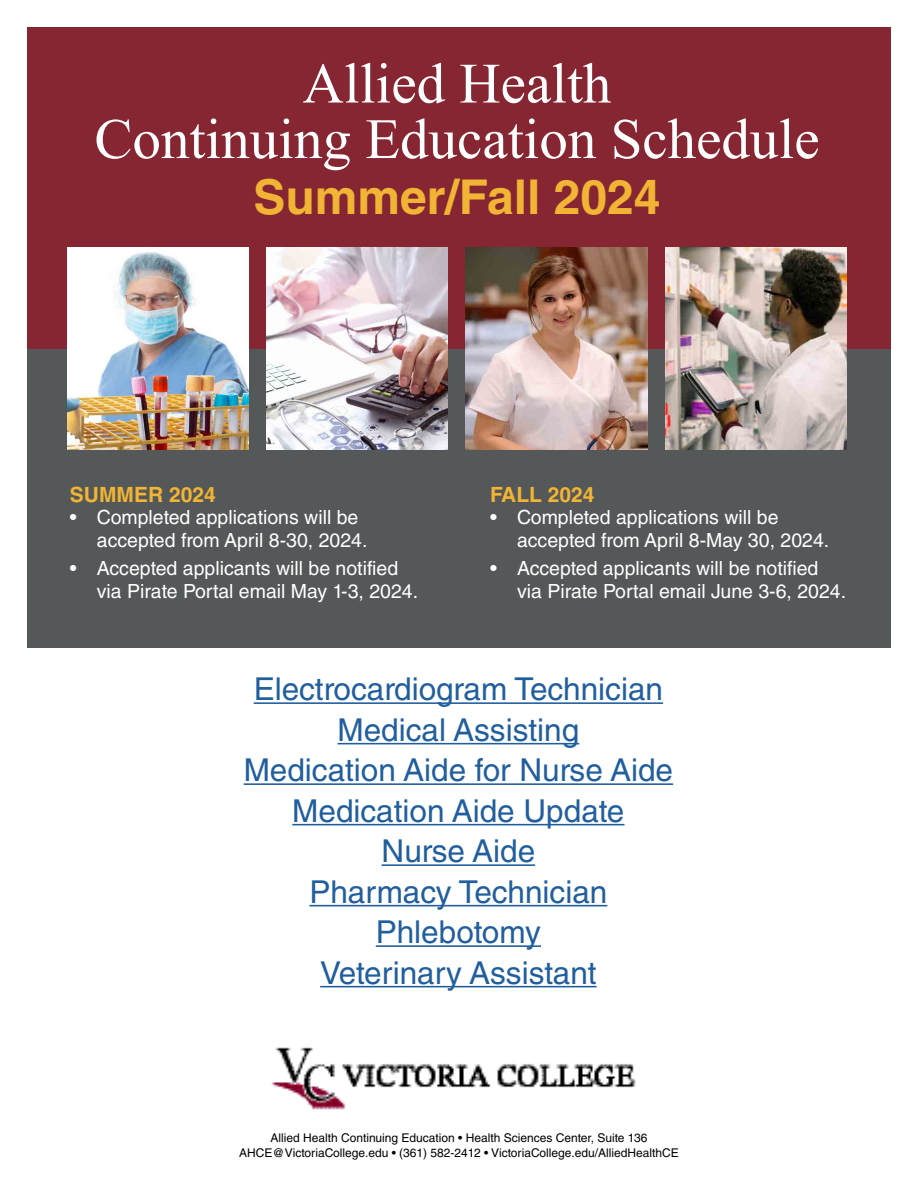
<style>
.page{position:relative;width:918px;height:1188px;background:#fff}
.page>*{position:absolute;margin:0;border:0;box-sizing:border-box;transform-origin:0 0}
.t1{font:57px/55.5px "Times New Roman";color:#fff;text-align:center}
.t2{font:700 48px "Helvetica LT Std";color:#f1b434}
.t3{font:31.5px/40.5px "Helvetica LT Std";color:#215e9e;text-align:center}
.t4{font:700 21px "Helvetica LT Std";color:#f1b434}
.t5{font:19.5px/22.5px "Helvetica LT Std";color:#fff}
.t6{font:12px/15px "Helvetica LT Std";color:#000;text-align:center}
</style>
<div class="page">
<div style="left:27px;top:348px;width:864px;height:300px;background:#545859"></div>
<div style="left:27px;top:27px;width:864px;height:321px;background:#862633"></div>
<hr style="left:254px;top:702px;width:409px;height:2px;background:#215e9e">
<hr style="left:338px;top:743px;width:241px;height:1px;background:#215e9e">
<hr style="left:244px;top:783px;width:429px;height:2px;background:#215e9e">
<hr style="left:292px;top:824px;width:332px;height:1px;background:#215e9e">
<hr style="left:382px;top:864px;width:153px;height:2px;background:#215e9e">
<hr style="left:309px;top:905px;width:298px;height:1px;background:#215e9e">
<hr style="left:376px;top:945px;width:165px;height:2px;background:#215e9e">
<hr style="left:320px;top:986px;width:277px;height:1px;background:#215e9e">
<img style="left:271px;top:1047px;width:365px;height:63px">
<img style="left:67px;top:247px;width:182px;height:202px">
<img style="left:267px;top:247px;width:181px;height:202px">
<img style="left:466px;top:247px;width:181px;height:202px">
<img style="left:665px;top:247px;width:182px;height:202px">
<h1 class="t1" style="left:94px;top:54px;width:727px">Allied Health<br>Continuing Education Schedule</h1>
<h2 class="t2" style="left:253px;top:167px;width:409px">Summer/Fall 2024</h2>
<p class="t4" style="left:70px;top:482px;width:147px">SUMMER 2024</p>
<p class="t5" style="left:97px;top:506px;width:272px;text-indent:-27px">• Completed applications will be accepted from April 8-30, 2024.</p>
<p class="t5" style="left:97px;top:557px;width:323px;text-indent:-27px">• Accepted applicants will be notified via Pirate Portal email May 1-3, 2024.</p>
<p class="t4" style="left:490px;top:482px;width:106px">FALL 2024</p>
<p class="t5" style="left:517px;top:506px;width:314px;text-indent:-27px">• Completed applications will be accepted from April 8-May 30, 2024.</p>
<p class="t5" style="left:517px;top:557px;width:331px;text-indent:-27px">• Accepted applicants will be notified via Pirate Portal email June 3-6, 2024.</p>
<h3 class="t3" style="left:244px;top:669px;width:431px">Electrocardiogram Technician<br>Medical Assisting<br>Medication Aide for Nurse Aide<br>Medication Aide Update<br>Nurse Aide<br>Pharmacy Technician<br>Phlebotomy<br>Veterinary Assistant</h3>
<p class="t6" style="left:239px;top:1130px;width:441px">Allied Health Continuing Education • Health Sciences Center, Suite 136<br>AHCE@VictoriaCollege.edu • (361) 582-2412 • VictoriaCollege.edu/AlliedHealthCE</p>
</div>
